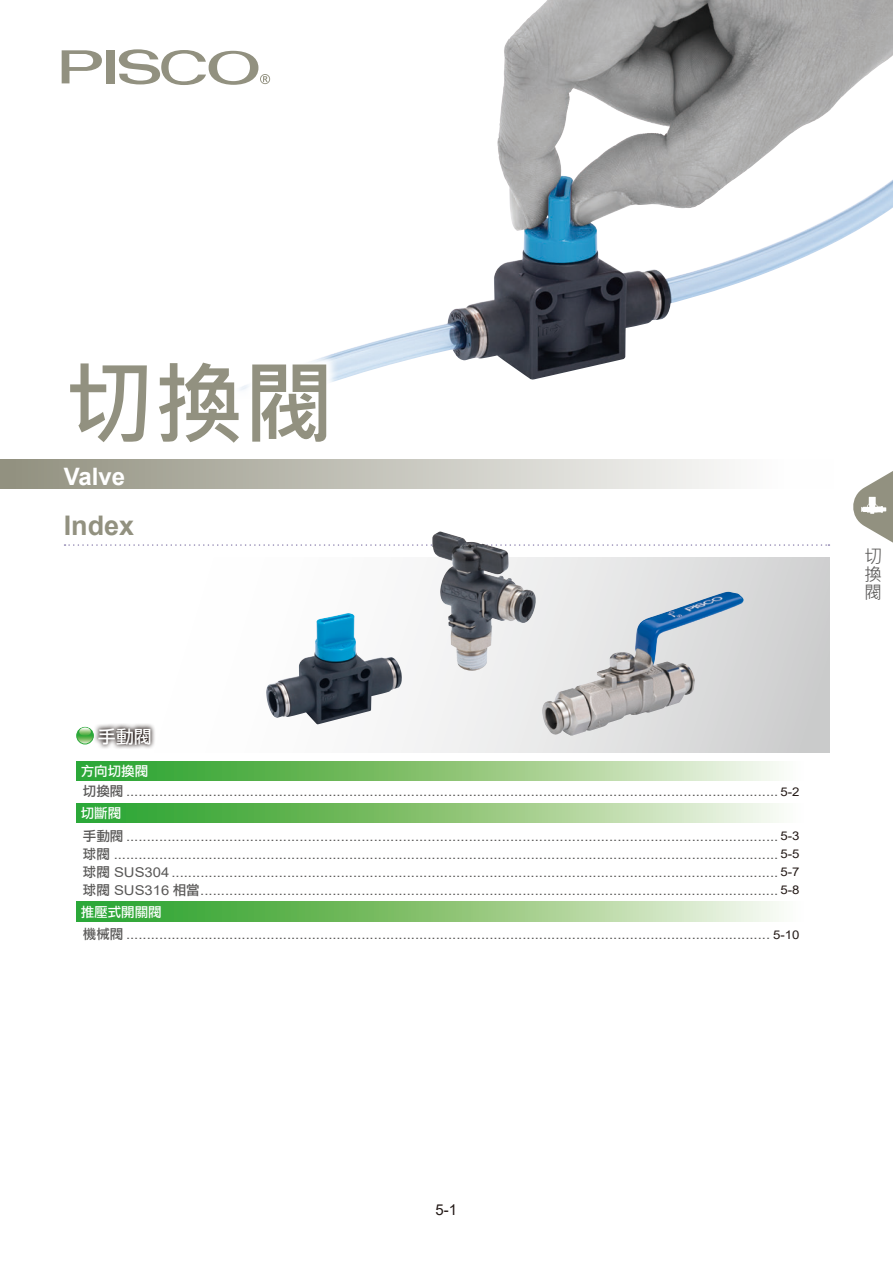
<style>
.page{position:relative;width:893px;height:1263px;background:#fff}
.page>*{position:absolute;margin:0;border:0;box-sizing:border-box;transform-origin:0 0}
.t1{font:700 90px "Microsoft Jheng Hei";color:#929180}
.t2{font:700 27px "Arial";color:#929180}
.t3{font:700 24px "Arial";color:#fff}
.t4{font:18px "DF Li Hei Md WIN BF";color:#fff}
.t5{font:18px/18px "Microsoft Jheng Hei";color:#595857;text-align:justify}
.t6{font:15px "Arial";color:#231916}
.t7{font:13.5px "Arial";color:#595857;scale:1.1 1}
.t8{font:13.5px "DF Li Hei Md WIN BF";color:#fff}
.s1{font-family:"DF Li Hei Md WIN BF"}
.s2{font-size:12px;color:#231916}
</style>
<div class="page">
<img style="left:270px;top:0;width:623px;height:380px">
<div style="left:0;top:459px;width:833px;height:30px;background:linear-gradient(to right,#91907e,#fff)"></div>
<div style="left:64px;top:557px;width:765px;height:196px;background:linear-gradient(to right,#fff,#d5d5d6)"></div>
<svg style="left:77px;top:727px;width:16px;height:17px"></svg>
<div style="left:77px;top:727px;width:17px;height:17px;border:1px solid #2ba839;border-radius:50%"></div>
<svg style="left:79px;top:727px;width:12px;height:9px"></svg>
<svg style="left:93px;top:722px;width:63px;height:27px"></svg>
<svg style="left:77px;top:761px;width:702px;height:19px;background:#89c67c"></svg>
<svg style="left:77px;top:804px;width:702px;height:19px;background:#89c67c"></svg>
<svg style="left:77px;top:902px;width:702px;height:19px;background:#89c67c"></svg>
<div style="left:57px;top:350px;width:282px;height:105px;background:#fff"></div>
<svg style="left:65px;top:544px;width:764px;height:2px"></svg>
<svg style="left:62px;top:50px;width:40px;height:33px"></svg>
<div style="left:106px;top:50px;width:9px;height:33px;background:#929180"></div>
<svg style="left:118px;top:49px;width:152px;height:36px"></svg>
<img style="left:432px;top:531px;width:104px;height:140px">
<img style="left:542px;top:592px;width:201px;height:144px">
<svg style="left:853px;top:471px;width:40px;height:72px"></svg>
<img style="left:266px;top:613px;width:136px;height:111px">
<p class="t1" style="left:64px;top:348px;width:271px">切換閥</p>
<p class="t3" style="left:64px;top:459px;width:63px">Valve</p>
<p class="t2" style="left:64px;top:506px;width:72px">Index</p>
<p class="t4" style="left:98px;top:727px;width:55px">手動閥</p>
<p class="t8" style="left:81px;top:764px;width:69px">方向切換閥</p>
<p class="t8" style="left:81px;top:806px;width:42px">切斷閥</p>
<p class="t7" style="left:83px;top:782px;width:653px"><span class="s1">切換閥</span> .............................................................................................................................................................. <span class="s2">5-2</span></p>
<p class="t7" style="left:83px;top:826px;width:653px"><span class="s1">手動閥</span> .............................................................................................................................................................. <span class="s2">5-3</span></p>
<p class="t7" style="left:83px;top:844px;width:653px"><span class="s1">球閥</span> ................................................................................................................................................................. <span class="s2">5-5</span></p>
<p class="t7" style="left:83px;top:862px;width:653px"><span class="s1">球閥</span> SUS304 ................................................................................................................................................... <span class="s2">5-7</span></p>
<p class="t7" style="left:83px;top:880px;width:653px"><span class="s1">球閥</span> SUS316 <span class="s1">相當</span> ............................................................................................................................................ <span class="s2">5-8</span></p>
<p class="t7" style="left:83px;top:925px;width:653px"><span class="s1">機械閥</span> ............................................................................................................................................................ <span class="s2">5-10</span></p>
<p class="t8" style="left:81px;top:905px;width:82px">推壓式開關閥</p>
<p class="t5" style="left:864px;top:548px;width:18px">切換閥</p>
<p class="t6" style="left:436px;top:1199px;width:23px">5-1</p>
</div>
